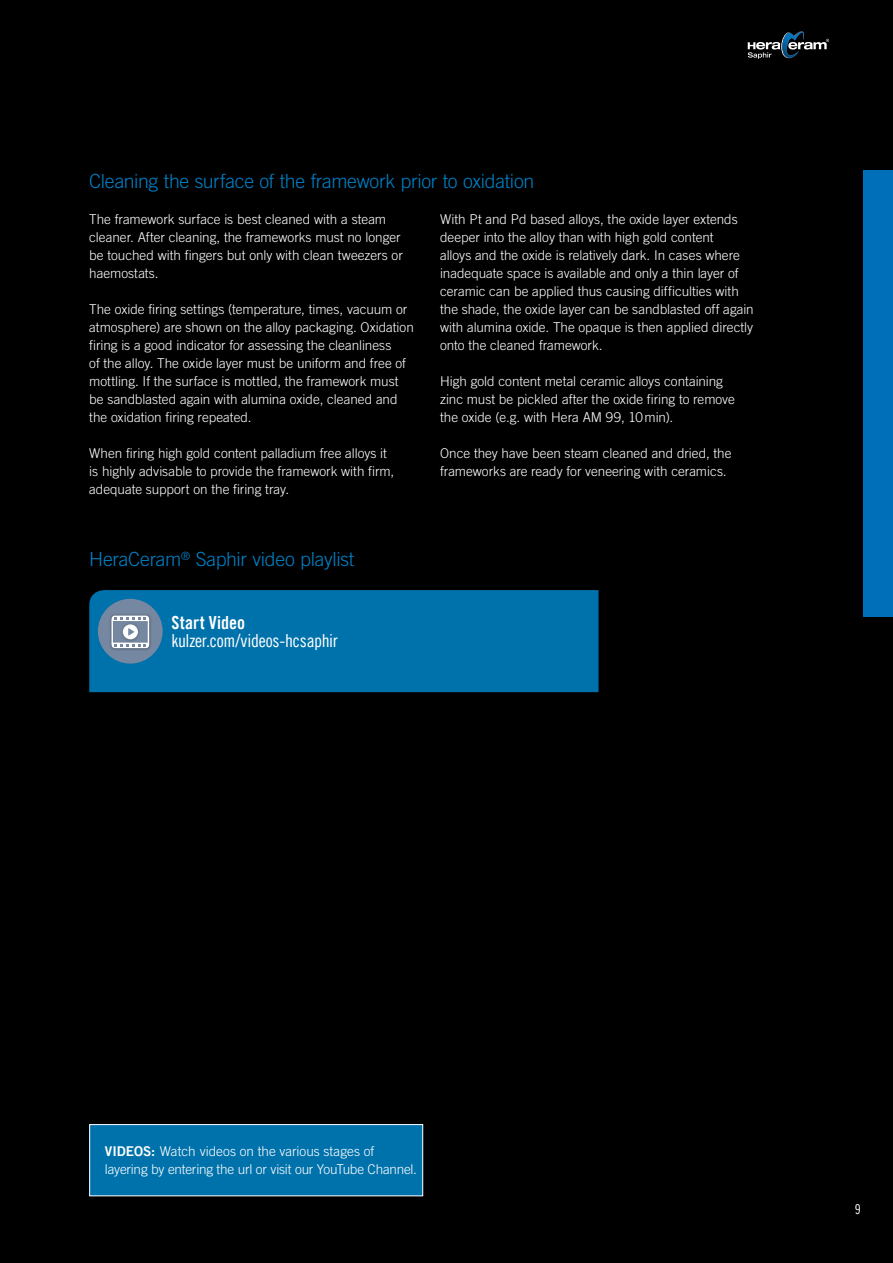
<style>
.page{position:relative;width:893px;height:1263px;background:#000}
.page>*{position:absolute;margin:0;border:0;box-sizing:border-box;transform-origin:0 0}
.xxx_SubHead_01_1_Zei{font:300 19.5px "Trade Gothic LT Com";letter-spacing:-.015em;color:#0081c7}
.xxx_Body_HC_Saphir{font:18px "Trade Gothic LT Com Cn 18";letter-spacing:-.015em;color:#fff}
.xxx_Body_HC_Saphir-2{font:18px "Trade Gothic LT Com Bd Cn 20";letter-spacing:.01em;color:#fff}
.xxx_Body_HC_Saphir-3{font:300 13.5px/18px "Trade Gothic LT Com";color:#fff}
.xxx_Tabelle_01_C_HC{font:300 13.5px/18px "Trade Gothic LT Com";letter-spacing:-.01em;color:#fff}
.t1{font:13.5px "Trade Gothic LT Com Cn 18";color:#fff}
.s1{font-family:"Trade Gothic LT Com Bd 2";font-weight:400}
</style>
<div class="page">
<svg style="left:747px;top:31px;width:83px;height:28px"></svg>
<div style="left:863px;top:170px;width:30px;height:447px;background:#006fb9"></div>
<div style="left:90px;top:1124px;width:333px;height:72px;background:#0072ab"></div>
<div style="left:89px;top:1124px;width:334px;height:72px;border:1px solid #fff"></div>
<div style="left:89px;top:590px;width:509px;height:102px;background:#0072ab"></div>
<div style="left:98px;top:599px;width:65px;height:65px;background:#7688a1;border-radius:50%"></div>
<img style="left:110px;top:614px;width:41px;height:36px">
<svg style="left:111px;top:616px;width:39px;height:33px"></svg>
<p class="xxx_SubHead_01_1_Zei" style="left:89px;top:170px;width:447px">Cleaning the surface of the framework prior to oxidation</p>
<p class="xxx_Body_HC_Saphir-3" style="left:89px;top:210px;width:315px">The framework surface is best cleaned with a steam cleaner. After cleaning, the frameworks must no longer be touched with fingers but only with clean tweezers or haemostats.</p>
<p class="xxx_Body_HC_Saphir-3" style="left:89px;top:300px;width:326px">The oxide firing settings (temperature, times, vacuum or atmosphere) are shown on the alloy packaging. Oxidation firing is a good indicator for assessing the cleanliness<br>of the alloy. The oxide layer must be uniform and free of mottling. If the surface is mottled, the framework must be sandblasted again with alumina oxide, cleaned and the oxidation firing repeated.</p>
<p class="xxx_Body_HC_Saphir-3" style="left:89px;top:444px;width:307px">When firing high gold content palladium free alloys it is highly advisable to provide the framework with firm, adequate support on the firing tray.</p>
<p class="xxx_SubHead_01_1_Zei" style="left:89px;top:548px;width:266px">HeraCeram<sup>®</sup> Saphir video playlist</p>
<p class="xxx_Body_HC_Saphir-2" style="left:171px;top:611px;width:75px">Start Video</p>
<p class="xxx_Body_HC_Saphir" style="left:171px;top:629px;width:168px">kulzer.com/videos-hcsaphir</p>
<p class="xxx_Body_HC_Saphir-3" style="left:440px;top:210px;width:315px">With Pt and Pd based alloys, the oxide layer extends deeper into the alloy than with high gold content<br>alloys and the oxide is relatively dark. In cases where inadequate space is available and only a thin layer of ceramic can be applied thus causing difficulties with the shade, the oxide layer can be sandblasted off again with alumina oxide. The opaque is then applied directly onto the cleaned framework.</p>
<p class="xxx_Body_HC_Saphir-3" style="left:440px;top:372px;width:296px">High gold content metal ceramic alloys containing zinc must be pickled after the oxide firing to remove the oxide (e.g. with Hera AM 99, 10min).</p>
<p class="xxx_Body_HC_Saphir-3" style="left:440px;top:444px;width:293px">Once they have been steam cleaned and dried, the frameworks are ready for veneering with ceramics.</p>
<p class="xxx_Tabelle_01_C_HC" style="left:105px;top:1142px;width:314px"><span class="s1">VIDEOS:</span> Watch videos on the various stages of layering by entering the url or visit our YouTube Channel.</p>
<p class="t1" style="left:855px;top:1201px;width:7px">9</p>
</div>
